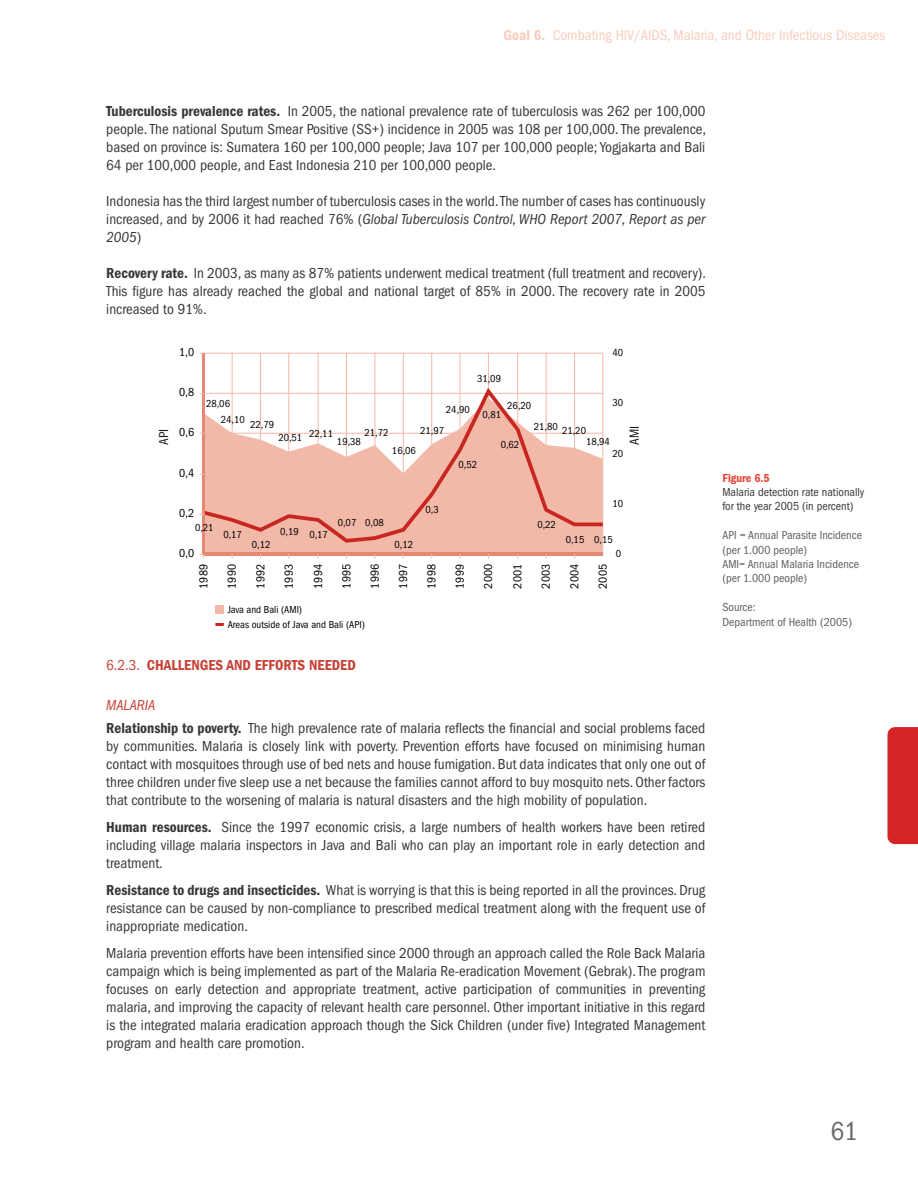
<style>
.page{position:relative;width:918px;height:1188px;background:#fff}
.page>*{position:absolute;margin:0;border:0;box-sizing:border-box;transform-origin:0 0}
.t1{font:condensed 27px "Franklin Gothic LT";color:#6a6a6a}
.t2{font:condensed 15px/18px "Franklin Gothic LT";color:#383838;text-align:justify}
.t3{font:condensed 15px "Franklin Gothic LT";color:#f9ccbc}
.t4{font:600 condensed 15px "Franklin Gothic LT";color:#c64237}
.t5{font:condensed 13.5px "Franklin Gothic LT";color:#1f1a17}
.t6{font:condensed 12px/14.4px "Franklin Gothic LT";color:#5f5f5f}
.t7{font:condensed 12px "Franklin Gothic LT";letter-spacing:.03em;color:#000}
.t8{font:condensed 12px/14.4px "Franklin Gothic LT";color:#383838}
.t9{font:600 condensed 12px "Franklin Gothic LT";color:#e84237}
.t10{font:condensed 10.5px/15.5px "Franklin Gothic LT";color:#000}
.s1{font-weight:600}
.s2{font-style:italic}
.s3{font-weight:400}
.s4{font-style:italic;color:#c64237}
</style>
<div class="page">
<div style="left:887px;top:727px;width:31px;height:117px;background:#d42525"></div>
<hr style="left:204px;top:353px;width:398px;height:1px;background:#f2b9a8">
<hr style="left:232px;top:353px;width:1px;height:201px;background:#f2b9a8">
<hr style="left:260px;top:353px;width:1px;height:201px;background:#f2b9a8">
<hr style="left:288px;top:353px;width:1px;height:201px;background:#f2b9a8">
<hr style="left:318px;top:353px;width:1px;height:201px;background:#f2b9a8">
<hr style="left:346px;top:353px;width:1px;height:201px;background:#f2b9a8">
<hr style="left:375px;top:353px;width:1px;height:201px;background:#f2b9a8">
<hr style="left:403px;top:353px;width:1px;height:201px;background:#f2b9a8">
<hr style="left:431px;top:353px;width:1px;height:201px;background:#f2b9a8">
<hr style="left:460px;top:353px;width:1px;height:201px;background:#f2b9a8">
<hr style="left:488px;top:353px;width:1px;height:201px;background:#f2b9a8">
<hr style="left:517px;top:353px;width:1px;height:201px;background:#f2b9a8">
<hr style="left:546px;top:353px;width:1px;height:201px;background:#f2b9a8">
<hr style="left:574px;top:353px;width:1px;height:201px;background:#f2b9a8">
<hr style="left:602px;top:353px;width:1px;height:201px;background:#f2b9a8">
<svg style="left:205px;top:543px;width:398px;height:10px;background:#f0b4a2"></svg>
<svg style="left:205px;top:388px;width:398px;height:155px;fill:#f2b9a8"></svg>
<hr style="left:202px;top:353px;width:3px;height:201px;background:#e78875">
<hr style="left:204px;top:553px;width:399px;height:3px;background:#e78875">
<div style="left:215px;top:605px;width:9px;height:8px;background:#f2b9a8"></div>
<svg style="left:215px;top:623px;width:9px;height:3px"></svg>
<p class="t3" style="left:504px;top:30px;width:383px"><span class="s1">Goal 6.</span> Combating HIV/AIDS, Malaria, and Other Infectious Diseases</p>
<p class="t2" style="left:106px;top:104px;width:601px"><span class="s1">Tuberculosis prevalence rates.</span> In 2005, the national prevalence rate of tuberculosis was 262 per 100,000 people. The national Sputum Smear Positive (SS+) incidence in 2005 was 108 per 100,000. The prevalence, based on province is: Sumatera 160 per 100,000 people; Java 107 per 100,000 people; Yogjakarta and Bali 64 per 100,000 people, and East Indonesia 210 per 100,000 people.</p>
<p class="t2" style="left:106px;top:194px;width:601px">Indonesia has the third largest number of tuberculosis cases in the world. The number of cases has continuously increased, and by 2006 it had reached 76% (<span class="s2">Global Tuberculosis Control, WHO Report 2007, Report as per 2005</span>)</p>
<p class="t2" style="left:106px;top:266px;width:601px"><span class="s1">Recovery rate.</span> In 2003, as many as 87% patients underwent medical treatment (full treatment and recovery).<br>This figure has already reached the global and national target of 85% in 2000. The recovery rate in 2005 increased to 91%.</p>
<p class="t7" style="left:179px;top:348px;width:17px">1,0</p>
<p class="t10" style="left:477px;top:371px;width:25px">31,09</p>
<p class="t10" style="left:613px;top:345px;width:12px">40</p>
<p class="t7" style="left:179px;top:388px;width:17px">0,8</p>
<p class="t10" style="left:613px;top:396px;width:12px">30</p>
<p class="t10" style="left:206px;top:397px;width:25px">28,06</p>
<p class="t10" style="left:507px;top:399px;width:25px">26,20</p>
<p class="t10" style="left:446px;top:402px;width:25px">24,90</p>
<p class="t10" style="left:483px;top:408px;width:20px">0,81</p>
<p class="t10" style="left:221px;top:413px;width:25px">24,10</p>
<p class="t10" style="left:250px;top:418px;width:25px">22,79</p>
<p class="t10" style="left:534px;top:422px;width:54px">21,80 21,20</p>
<p class="t10" style="left:420px;top:423px;width:25px">21,97</p>
<p class="t5" style="left:630px;top:445px;width:20px;rotate:-90deg">AMI</p>
<p class="t7" style="left:179px;top:428px;width:17px">0,6</p>
<p class="t10" style="left:364px;top:426px;width:25px">21,72</p>
<p class="t5" style="left:159px;top:445px;width:18px;rotate:-90deg">API</p>
<p class="t10" style="left:586px;top:435px;width:25px">18,94</p>
<p class="t10" style="left:309px;top:427px;width:25px">22,11</p>
<p class="t10" style="left:278px;top:431px;width:25px">20,51</p>
<p class="t10" style="left:337px;top:435px;width:25px">19,38</p>
<p class="t10" style="left:501px;top:438px;width:20px">0,62</p>
<p class="t10" style="left:392px;top:444px;width:25px">16,06</p>
<p class="t10" style="left:613px;top:447px;width:12px">20</p>
<p class="t7" style="left:179px;top:469px;width:17px">0,4</p>
<p class="t10" style="left:459px;top:458px;width:20px">0,52</p>
<p class="t7" style="left:179px;top:509px;width:17px">0,2</p>
<p class="t10" style="left:195px;top:521px;width:20px">0,21</p>
<p class="t7" style="left:179px;top:549px;width:17px">0,0</p>
<p class="t10" style="left:223px;top:528px;width:20px">0,17</p>
<p class="t10" style="left:252px;top:538px;width:20px">0,12</p>
<p class="t10" style="left:280px;top:526px;width:49px">0,19 0,17</p>
<p class="t10" style="left:338px;top:516px;width:48px">0,07 0,08</p>
<p class="t10" style="left:395px;top:538px;width:20px">0,12</p>
<p class="t10" style="left:426px;top:502px;width:15px">0,3</p>
<p class="t10" style="left:537px;top:518px;width:20px">0,22</p>
<p class="t10" style="left:613px;top:497px;width:12px">10</p>
<p class="t10" style="left:566px;top:533px;width:20px">0,15</p>
<p class="t10" style="left:594px;top:533px;width:20px">0,15</p>
<p class="t10" style="left:616px;top:547px;width:7px">0</p>
<p class="t7" style="left:200px;top:589px;width:27px;rotate:-90deg">1989</p>
<p class="t7" style="left:228px;top:589px;width:27px;rotate:-90deg">1990</p>
<p class="t7" style="left:256px;top:589px;width:27px;rotate:-90deg">1992</p>
<p class="t7" style="left:285px;top:589px;width:27px;rotate:-90deg">1993</p>
<p class="t7" style="left:314px;top:589px;width:27px;rotate:-90deg">1994</p>
<p class="t7" style="left:342px;top:589px;width:27px;rotate:-90deg">1995</p>
<p class="t7" style="left:371px;top:589px;width:27px;rotate:-90deg">1996</p>
<p class="t7" style="left:399px;top:589px;width:27px;rotate:-90deg">1997</p>
<p class="t7" style="left:428px;top:589px;width:27px;rotate:-90deg">1998</p>
<p class="t7" style="left:456px;top:589px;width:27px;rotate:-90deg">1999</p>
<p class="t7" style="left:484px;top:589px;width:27px;rotate:-90deg">2000</p>
<p class="t7" style="left:514px;top:589px;width:27px;rotate:-90deg">2001</p>
<p class="t7" style="left:542px;top:589px;width:27px;rotate:-90deg">2003</p>
<p class="t7" style="left:570px;top:589px;width:27px;rotate:-90deg">2004</p>
<p class="t7" style="left:599px;top:589px;width:27px;rotate:-90deg">2005</p>
<p class="t10" style="left:228px;top:602px;width:139px">Java and Bali (AMI)<br>Areas outside of Java and Bali (API)</p>
<p class="t4" style="left:106px;top:660px;width:251px"><span class="s3">6.2.3.</span> CHALLENGES AND EFFORTS NEEDED</p>
<p class="t2" style="left:106px;top:696px;width:601px;line-height:22.2px"><span class="s4">MALARIA<br></span><span class="s1">Relationship to poverty.</span> The high prevalence rate of malaria reflects the financial and social problems faced</p>
<p class="t2" style="left:106px;top:738px;width:601px">by communities. Malaria is closely link with poverty. Prevention efforts have focused on minimising human contact with mosquitoes through use of bed nets and house fumigation. But data indicates that only one out of three children under five sleep use a net because the families cannot afford to buy mosquito nets. Other factors that contribute to the worsening of malaria is natural disasters and the high mobility of population.</p>
<p class="t2" style="left:106px;top:819px;width:601px"><span class="s1">Human resources.</span> Since the 1997 economic crisis, a large numbers of health workers have been retired including village malaria inspectors in Java and Bali who can play an important role in early detection and treatment.</p>
<p class="t2" style="left:106px;top:882px;width:601px"><span class="s1">Resistance to drugs and insecticides.</span> What is worrying is that this is being reported in all the provinces. Drug resistance can be caused by non-compliance to prescribed medical treatment along with the frequent use of inappropriate medication.</p>
<p class="t2" style="left:106px;top:945px;width:601px">Malaria prevention efforts have been intensified since 2000 through an approach called the Role Back Malaria campaign which is being implemented as part of the Malaria Re-eradication Movement (Gebrak). The program focuses on early detection and appropriate treatment, active participation of communities in preventing malaria, and improving the capacity of relevant health care personnel. Other important initiative in this regard is the integrated malaria eradication approach though the Sick Children (under five) Integrated Management program and health care promotion.</p>
<p class="t9" style="left:722px;top:474px;width:49px">Figure 6.5</p>
<p class="t8" style="left:722px;top:486px;width:144px">Malaria detection rate nationally for the year 2005 (in percent)</p>
<p class="t6" style="left:722px;top:529px;width:141px">API = Annual Parasite Incidence (per 1.000 people)<br>AMI= Annual Malaria Incidence (per 1.000 people)</p>
<p class="t6" style="left:722px;top:601px;width:131px">Source:<br>Department of Health (2005)</p>
<h1 class="t1" style="left:830px;top:1122px;width:29px">61</h1>
</div>
